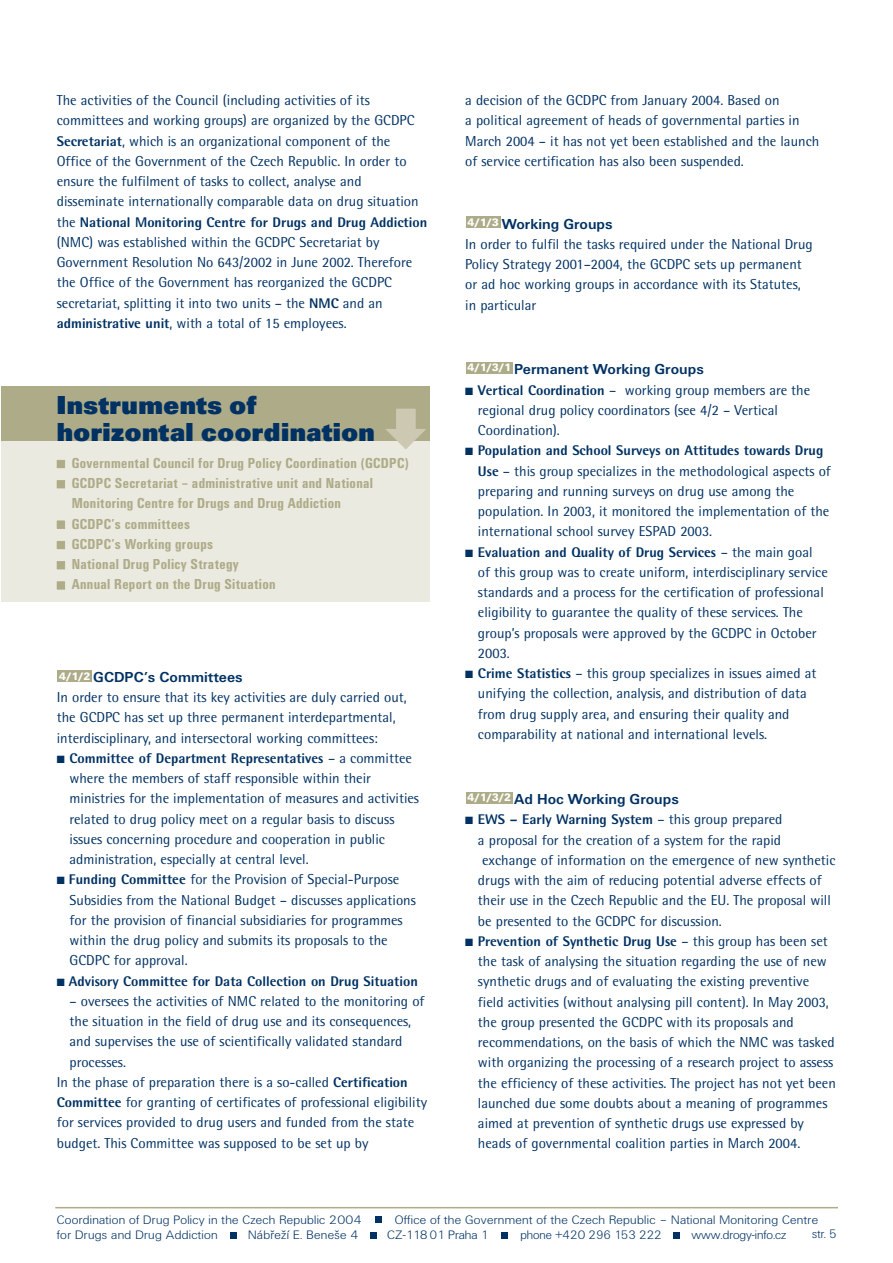
<style>
.page{position:relative;width:893px;height:1263px;background:#fff}
.page>*{position:absolute;margin:0;border:0;box-sizing:border-box;transform-origin:0 0}
.t1{font:700 27px/27px "Unitus DEE Ultr";letter-spacing:.02em;color:#003163}
.t2{font:16.05px "Rotis Semi Sans Extra Bold CE";color:#003163}
.t3{font:700 condensed 15px/20.2px "Unitus TEE";letter-spacing:.025em;color:#aeab88}
.t4{font:700 15px "Unitus TEE";color:#003163}
.t5{font:14.25px/20.2px "Rotis Semi Sans CE";color:#003163}
.t6{font:12.75px "Unitus DEE Ligh";letter-spacing:.025em;color:#003163;scale:1.05 1}
.t7{font:12.75px "Unitus DEE Ligh";letter-spacing:.025em;color:#003163;scale:1.04 1}
.t8{font:12.75px "Unitus DEE Ligh";color:#003163}
.t9{font:12.75px "Unitus DEE Ligh";letter-spacing:-.005em;color:#003163}
.t10{font:12.75px "Unitus DEE Ligh";color:#003163;scale:1.05 1}
.t11{font:12.75px "Unitus DEE Ligh";letter-spacing:.025em;color:#003163}
.t12{font:11.25px "Unitus TEE Blac";color:#fff}
.s1{font-family:"Rotis Semi Sans Extra Bold CE";font-size:16.05px}
.s2{font-family:"Rotis Semi Sans CE";font-size:14.25px}
</style>
<div class="page">
<hr style="left:55px;top:1207px;width:783px;height:1px;background:#aeab88">
<svg style="left:375px;top:1217px;width:6px;height:6px"></svg>
<div style="left:230px;top:1232px;width:7px;height:7px;background:#003163"></div>
<div style="left:370px;top:1232px;width:7px;height:7px;background:#003163"></div>
<div style="left:501px;top:1232px;width:7px;height:7px;background:#003163"></div>
<div style="left:673px;top:1232px;width:7px;height:7px;background:#003163"></div>
<div style="left:58px;top:671px;width:34px;height:11px;background:#aeab88"></div>
<div style="left:466px;top:217px;width:34px;height:11px;background:#aeab88"></div>
<div style="left:466px;top:362px;width:46px;height:12px;background:#aeab88"></div>
<div style="left:466px;top:792px;width:46px;height:12px;background:#aeab88"></div>
<div style="left:1px;top:413px;width:428px;height:189px;background:#ebeae0"></div>
<div style="left:1px;top:387px;width:428px;height:54px;background:#aeab88"></div>
<svg style="left:385px;top:409px;width:41px;height:40px"></svg>
<p class="t5" style="left:57px;top:91px;width:363px">The activities of the Council (including activities of its committees and working groups) are organized by the GCDPC <span class="s1">Secretariat</span>, which is an organizational component of the Office of the Government of the Czech Republic. In order to ensure the fulfilment of tasks to collect, analyse and disseminate internationally comparable data on drug situation</p>
<p class="t2" style="left:57px;top:217px;width:372px"><span class="s2">the</span> National Monitoring Centre for Drugs and Drug Addiction</p>
<p class="t5" style="left:57px;top:233px;width:357px">(NMC) was established within the GCDPC Secretariat by Government Resolution No 643/2002 in June 2002. Therefore the Office of the Government has reorganized the GCDPC secretariat, splitting it into two units – the <span class="s1">NMC</span> and an <span class="s1">administrative unit</span>, with a total of 15 employees.</p>
<h1 class="t1" style="left:57px;top:394px;width:319px">Instruments of horizontal coordination</h1>
<p class="t3" style="left:57px;top:454px;width:353px">■ Governmental Council for Drug Policy Coordination (GCDPC)</p>
<p class="t3" style="left:72px;top:474px;width:303px;text-indent:-15px">■ GCDPC Secretariat – administrative unit and National<br>Monitoring Centre for Drugs and Drug Addiction</p>
<p class="t3" style="left:57px;top:515px;width:135px">■ GCDPC’s committees</p>
<p class="t3" style="left:57px;top:535px;width:158px">■ GCDPC’s Working groups</p>
<p class="t3" style="left:57px;top:555px;width:183px">■ National Drug Policy Strategy</p>
<p class="t3" style="left:57px;top:575px;width:220px">■ Annual Report on the Drug Situation</p>
<p class="t4" style="left:93px;top:672px;width:151px">GCDPC’s Committees</p>
<p class="t5" style="left:57px;top:689px;width:351px">In order to ensure that its key activities are duly carried out, the GCDPC has set up three permanent interdepartmental, interdisciplinary, and intersectoral working committees:</p>
<p class="t2" style="left:57px;top:753px;width:356px">■ Committee of Department Representatives <span class="s2">– a committee</span></p>
<p class="t5" style="left:70px;top:770px;width:351px">where the members of staff responsible within their ministries for the implementation of measures and activities related to drug policy meet on a regular basis to discuss issues concerning procedure and cooperation in public administration, especially at central level.</p>
<p class="t5" style="left:70px;top:871px;width:348px;text-indent:-13px">■ <span class="s1">Funding Committee</span> for the Provision of Special-Purpose Subsidies from the National Budget – discusses applications for the provision of financial subsidiaries for programmes within the drug policy and submits its proposals to the GCDPC for approval.</p>
<p class="t2" style="left:57px;top:976px;width:362px">■ Advisory Committee for Data Collection on Drug Situation</p>
<p class="t5" style="left:70px;top:992px;width:356px">– oversees the activities of NMC related to the monitoring of</p>
<p class="t5" style="left:70px;top:1013px;width:343px">the situation in the field of drug use and its consequences,</p>
<p class="t5" style="left:70px;top:1033px;width:334px">and supervises the use of scientifically validated standard</p>
<p class="t5" style="left:70px;top:1053px;width:58px">processes.</p>
<p class="t5" style="left:57px;top:1073px;width:352px">In the phase of preparation there is a so-called <span class="s1">Certification</span></p>
<p class="t5" style="left:57px;top:1094px;width:372px"><span class="s1">Committee</span> for granting of certificates of professional eligibility</p>
<p class="t5" style="left:57px;top:1114px;width:359px">for services provided to drug users and funded from the state</p>
<p class="t5" style="left:57px;top:1134px;width:313px">budget. This Committee was supposed to be set up by</p>
<p class="t12" style="left:59px;top:672px;width:33px">4/1/2</p>
<p class="t5" style="left:465px;top:91px;width:355px">a decision of the GCDPC from January 2004. Based on<br>a political agreement of heads of governmental parties in March 2004 – it has not yet been established and the launch of service certification has also been suspended.</p>
<p class="t12" style="left:467px;top:218px;width:33px">4/1/3</p>
<p class="t4" style="left:501px;top:218px;width:112px">Working Groups</p>
<p class="t5" style="left:465px;top:235px;width:349px">In order to fulfil the tasks required under the National Drug Policy Strategy 2001–2004, the GCDPC sets up permanent or ad hoc working groups in accordance with its Statutes, in particular</p>
<p class="t12" style="left:467px;top:364px;width:45px">4/1/3/1</p>
<p class="t4" style="left:514px;top:364px;width:191px">Permanent Working Groups</p>
<p class="t5" style="left:478px;top:381px;width:334px;text-indent:-13px">■ <span class="s1">Vertical Coordination</span> – working group members are the regional drug policy coordinators (see 4/2 – Vertical<br>Coordination).</p>
<p class="t2" style="left:465px;top:446px;width:360px">■ Population and School Surveys on Attitudes towards Drug</p>
<p class="t5" style="left:478px;top:462px;width:354px"><span class="s1">Use</span> – this group specializes in the methodological aspects of preparing and running surveys on drug use among the population. In 2003, it monitored the implementation of the international school survey ESPAD 2003.</p>
<p class="t2" style="left:465px;top:547px;width:349px">■ Evaluation and Quality of Drug Services <span class="s2">– the main goal</span></p>
<p class="t5" style="left:478px;top:563px;width:351px">of this group was to create uniform, interdisciplinary service standards and a process for the certification of professional eligibility to guarantee the quality of these services. The group’s proposals were approved by the GCDPC in October 2003.</p>
<p class="t5" style="left:478px;top:664px;width:340px;text-indent:-13px">■ <span class="s1">Crime Statistics</span> – this group specializes in issues aimed at unifying the collection, analysis, and distribution of data from drug supply area, and ensuring their quality and comparability at national and international levels.</p>
<p class="t12" style="left:467px;top:794px;width:45px">4/1/3/2</p>
<p class="t4" style="left:514px;top:794px;width:166px">Ad Hoc Working Groups</p>
<p class="t2" style="left:465px;top:815px;width:319px">■ EWS – Early Warning System <span class="s2">– this group prepared</span></p>
<p class="t5" style="left:478px;top:831px;width:359px">a proposal for the creation of a system for the rapid exchange of information on the emergence of new synthetic drugs with the aim of reducing potential adverse effects of their use in the Czech Republic and the EU. The proposal will be presented to the GCDPC for discussion.</p>
<p class="t2" style="left:465px;top:936px;width:364px">■ Prevention of Synthetic Drug Use <span class="s2">– this group has been set</span></p>
<p class="t5" style="left:478px;top:953px;width:359px">the task of analysing the situation regarding the use of new synthetic drugs and of evaluating the existing preventive field activities (without analysing pill content). In May 2003, the group presented the GCDPC with its proposals and recommendations, on the basis of which the NMC was tasked with organizing the processing of a research project to assess the efficiency of these activities. The project has not yet been launched due some doubts about a meaning of programmes aimed at prevention of synthetic drugs use expressed by heads of governmental coalition parties in March 2004.</p>
<p class="t7" style="left:57px;top:1215px;width:294px">Coordination of Drug Policy in the Czech Republic 2004</p>
<p class="t6" style="left:394px;top:1215px;width:405px">Office of the Government of the Czech Republic – National Monitoring Centre</p>
<p class="t6" style="left:57px;top:1230px;width:155px">for Drugs and Drug Addiction</p>
<p class="t6" style="left:248px;top:1230px;width:106px">Nábřeží E. Beneše 4</p>
<p class="t10" style="left:387px;top:1230px;width:98px">CZ-118 01 Praha 1</p>
<p class="t8" style="left:520px;top:1230px;width:143px">phone +420 296 153 222</p>
<p class="t9" style="left:691px;top:1230px;width:96px">www.drogy-info.cz</p>
<p class="t11" style="left:812px;top:1229px;width:26px">str. 5</p>
</div>
